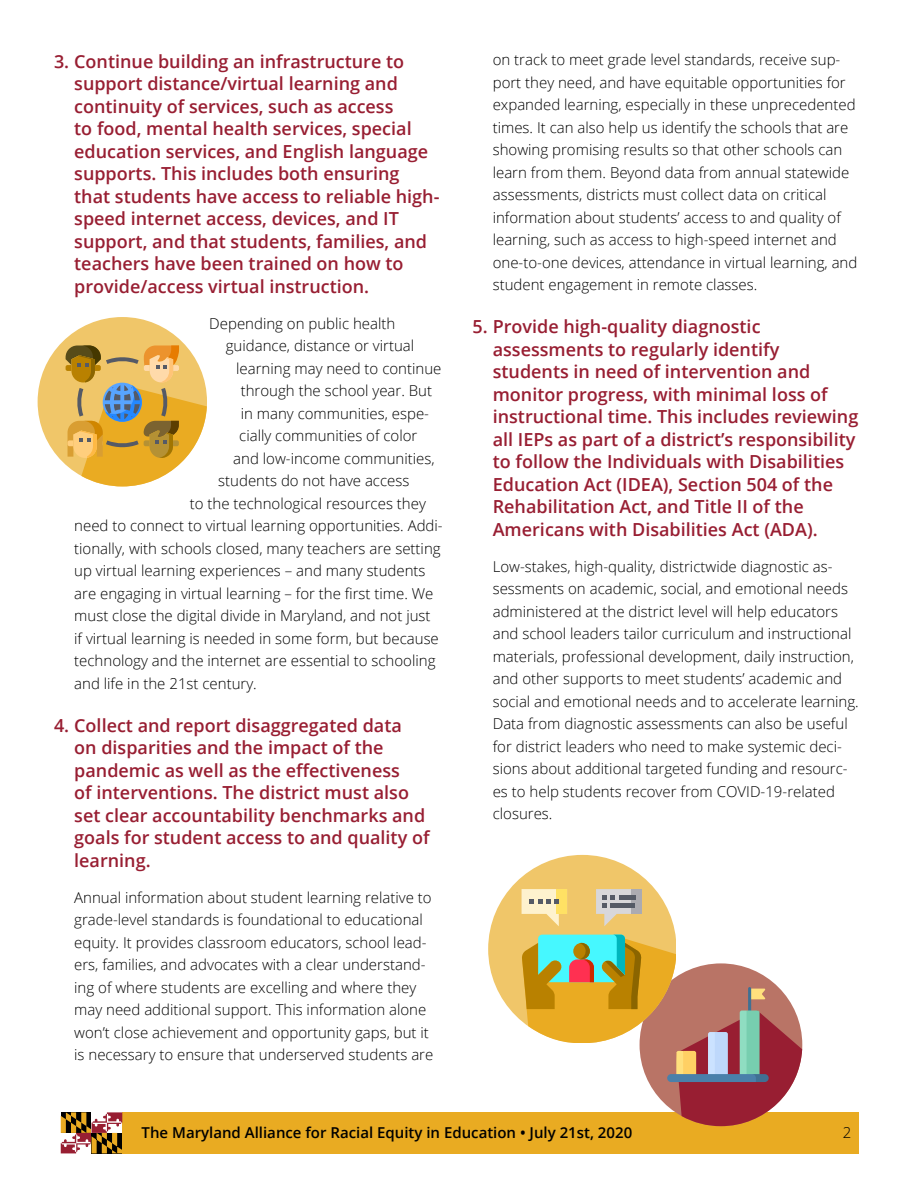
<style>
.page{position:relative;width:918px;height:1188px;background:#fff}
.page>*{position:absolute;margin:0;border:0;box-sizing:border-box;transform-origin:0 0}
.t1{font:600 18px/22.5px "Open Sans";color:#981e32}
.t2{font:300 15px/22.5px "Open Sans";color:#000}
.t3{font:600 15px "Open Sans";color:#000}
</style>
<div class="page">
<div style="left:61px;top:1112px;width:798px;height:41px;background:#e9ab22"></div>
<svg style="left:61px;top:1112px;width:61px;height:41px"></svg>
<div style="left:488px;top:855px;width:188px;height:188px;background:#f0c669;border-radius:50%"></div>
<svg style="left:522px;top:935px;width:280px;height:191px"></svg>
<svg style="left:522px;top:889px;width:45px;height:37px"></svg>
<svg style="left:596px;top:889px;width:46px;height:37px"></svg>
<hr style="left:611px;top:904px;width:24px;height:4px;background:#555a66">
<div style="left:38px;top:317px;width:169px;height:169px;background:#f0c669;border-radius:50%"></div>
<svg style="left:66px;top:345px;width:141px;height:141px"></svg>
<p class="t1" style="left:74px;top:50px;width:367px;text-indent:-20px">3. Continue building an infrastructure to support distance/virtual learning and continuity of services, such as access<br>to food, mental health services, special education services, and English language supports. This includes both ensuring that students have access to reliable high&shy;speed internet access, devices, and IT support, and that students, families, and teachers have been trained on how to provide/access virtual instruction.</p>
<p class="t2" style="left:209px;top:312px;width:188px">Depending on public health</p>
<p class="t2" style="left:226px;top:334px;width:190px">guidance, distance or virtual</p>
<p class="t2" style="left:236px;top:357px;width:207px">learning may need to continue</p>
<p class="t2" style="left:241px;top:379px;width:193px">through the school year. But</p>
<p class="t2" style="left:241px;top:402px;width:190px">in many communities, espe-</p>
<p class="t2" style="left:239px;top:424px;width:180px">cially communities of color</p>
<p class="t2" style="left:233px;top:447px;width:203px">and low-income communities,</p>
<p class="t2" style="left:218px;top:469px;width:193px">students do not have access</p>
<p class="t2" style="left:190px;top:492px;width:238px">to the technological resources they</p>
<p class="t2" style="left:74px;top:514px;width:370px">need to connect to virtual learning opportunities. Addi-</p>
<p class="t2" style="left:74px;top:537px;width:368px">tionally, with schools closed, many teachers are setting</p>
<p class="t2" style="left:74px;top:559px;width:353px">up virtual learning experiences – and many students</p>
<p class="t2" style="left:74px;top:582px;width:361px">are engaging in virtual learning – for the first time. We</p>
<p class="t2" style="left:74px;top:604px;width:358px">must close the digital divide in Maryland, and not just</p>
<p class="t2" style="left:74px;top:627px;width:366px">if virtual learning is needed in some form, but because</p>
<p class="t2" style="left:74px;top:649px;width:363px">technology and the internet are essential to schooling</p>
<p class="t2" style="left:74px;top:672px;width:184px">and life in the 21st century.</p>
<p class="t1" style="left:74px;top:713px;width:357px;text-indent:-20px">4. Collect and report disaggregated data<br>on disparities and the impact of the pandemic as well as the effectiveness<br>of interventions. The district must also set clear accountability benchmarks and goals for student access to and quality of learning.</p>
<p class="t2" style="left:74px;top:885px;width:361px">Annual information about student learning relative to grade-level standards is foundational to educational equity. It provides classroom educators, school lead&shy;ers, families, and advocates with a clear understand&shy;ing of where students are excelling and where they may need additional support. This information alone won’t close achievement and opportunity gaps, but it is necessary to ensure that underserved students are</p>
<p class="t2" style="left:493px;top:48px;width:366px">on track to meet grade level standards, receive sup&shy;port they need, and have equitable opportunities for expanded learning, especially in these unprecedented times. It can also help us identify the schools that are showing promising results so that other schools can learn from them. Beyond data from annual statewide assessments, districts must collect data on critical information about students’ access to and quality of learning, such as access to high-speed internet and one-to-one devices, attendance in virtual learning, and student engagement in remote classes.</p>
<p class="t1" style="left:493px;top:315px;width:367px;text-indent:-20px">5. Provide high-quality diagnostic assessments to regularly identify students in need of intervention and monitor progress, with minimal loss of instructional time. This includes reviewing all IEPs as part of a district’s responsibility to follow the Individuals with Disabilities Education Act (IDEA), Section 504 of the Rehabilitation Act, and Title II of the Americans with Disabilities Act (ADA).</p>
<p class="t2" style="left:493px;top:555px;width:368px">Low-stakes, high-quality, districtwide diagnostic as&shy;sessments on academic, social, and emotional needs administered at the district level will help educators and school leaders tailor curriculum and instructional materials, professional development, daily instruction, and other supports to meet students’ academic and social and emotional needs and to accelerate learning.<br>Data from diagnostic assessments can also be useful for district leaders who need to make systemic deci&shy;sions about additional targeted funding and resourc&shy;es to help students recover from COVID-19-related closures.</p>
<p class="t3" style="left:142px;top:1122px;width:492px">The Maryland Alliance for Racial Equity in Education • July 21st, 2020</p>
<p class="t2" style="left:843px;top:1121px;width:10px">2</p>
</div>
